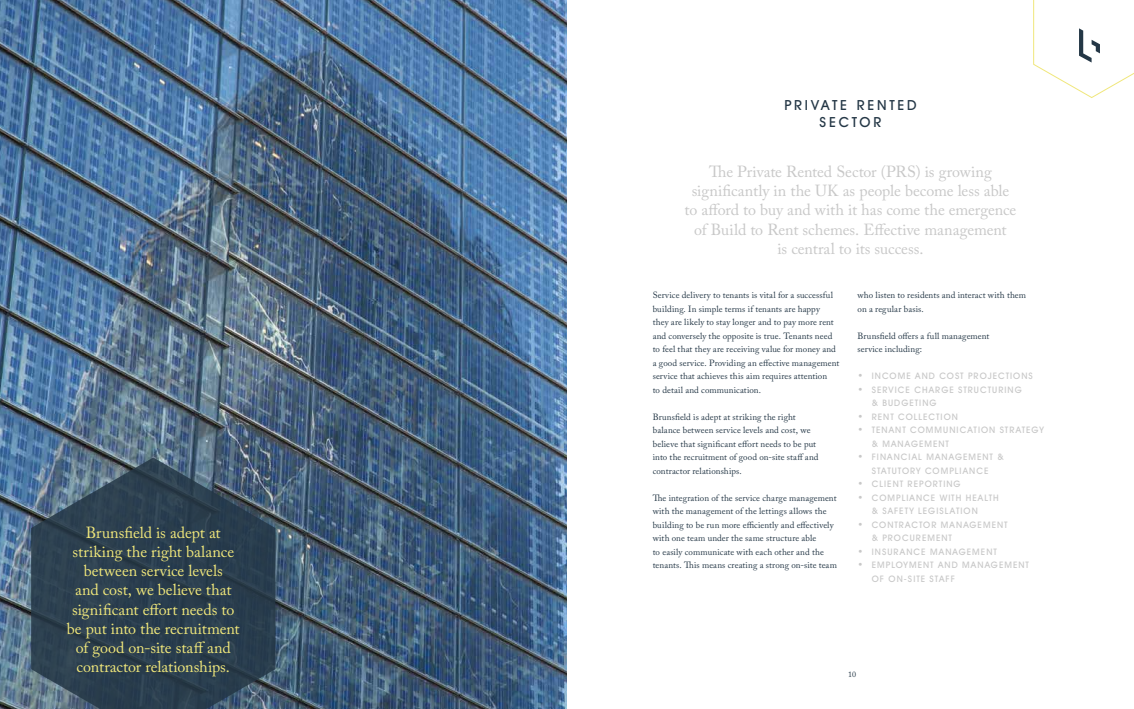
<style>
.page{position:relative;width:1134px;height:709px;background:#fff}
.page>*{position:absolute;margin:0;border:0;box-sizing:border-box;transform-origin:0 0}
.t1{font:16px/19.2px "Adobe Caslon Pro";letter-spacing:-.005em;color:#c8c8c8;text-align:center}
.t2{font:16px/19.2px "Adobe Caslon Pro";letter-spacing:-.005em;color:#f0e77b;text-align:center}
.t3{font:500 14px/17.5px "Avant Garde IT Cby BT";letter-spacing:.195em;color:#243746;text-align:center}
.t4{font:9px/13.5px "Adobe Caslon Pro";letter-spacing:.01em;color:#243746}
.t5{font:500 9px/13.5px "Avant Garde IT Cby BT";letter-spacing:.11em;color:#c8c8c8}
.t6{font:8px "Adobe Caslon Pro";color:#243746}
.s1{font-size:10px}
</style>
<div class="page">
<img style="left:0;top:0;width:567px;height:709px">
<svg style="left:31px;top:457px;width:244px;height:252px;background:#324757"></svg>
<svg style="left:1033px;top:0;width:101px;height:98px"></svg>
<h1 class="t2" style="left:67px;top:522px;width:174px">Brunsfield is adept at striking the right balance between service levels<br>and cost, we believe that significant effort needs to be put into the recruitment of good on-site staff and contractor relationships.</h1>
<h2 class="t3" style="left:784px;top:96px;width:134px">PRIVATE RENTED<br>SECTOR</h2>
<h1 class="t1" style="left:684px;top:162px;width:333px">The Private Rented Sector (PRS) is growing significantly in the UK as people become less able to afford to buy and with it has come the emergence of Build to Rent schemes. Effective management<br>is central to its success.</h1>
<p class="t4" style="left:653px;top:288px;width:188px">Service delivery to tenants is vital for a successful building. In simple terms if tenants are happy<br>they are likely to stay longer and to pay more rent and conversely the opposite is true. Tenants need to feel that they are receiving value for money and a good service. Providing an effective management service that achieves this aim requires attention<br>to detail and communication.</p>
<p class="t4" style="left:653px;top:410px;width:167px">Brunsfield is adept at striking the right balance between service levels and cost, we believe that significant effort needs to be put into the recruitment of good on-site staff and contractor relationships.</p>
<p class="t4" style="left:653px;top:491px;width:186px">The integration of the service charge management with the management of the lettings allows the building to be run more efficiently and effectively with one team under the same structure able<br>to easily communicate with each other and the tenants. This means creating a strong on-site team</p>
<p class="t4" style="left:857px;top:288px;width:170px">who listen to residents and interact with them on a regular basis.</p>
<p class="t4" style="left:857px;top:329px;width:133px">Brunsfield offers a full management service including:</p>
<p class="t5" style="left:857px;top:369px;width:177px"><span class="s1">•</span> INCOME AND COST PROJECTIONS</p>
<p class="t5" style="left:872px;top:382px;width:152px;text-indent:-14px"><span class="s1">•</span> SERVICE CHARGE STRUCTURING &amp; BUDGETING</p>
<p class="t5" style="left:857px;top:409px;width:102px"><span class="s1">•</span> RENT COLLECTION</p>
<p class="t5" style="left:872px;top:423px;width:174px;text-indent:-14px"><span class="s1">•</span> TENANT COMMUNICATION STRATEGY &amp; MANAGEMENT</p>
<p class="t5" style="left:857px;top:450px;width:148px;text-align:center"><span class="s1">•</span> FINANCIAL MANAGEMENT &amp;<br>STATUTORY COMPLIANCE</p>
<p class="t5" style="left:857px;top:477px;width:105px"><span class="s1">•</span> CLIENT REPORTING</p>
<p class="t5" style="left:872px;top:490px;width:129px;text-indent:-14px"><span class="s1">•</span> COMPLIANCE WITH HEALTH &amp; SAFETY LEGISLATION</p>
<p class="t5" style="left:872px;top:517px;width:137px;text-indent:-14px"><span class="s1">•</span> CONTRACTOR MANAGEMENT &amp; PROCUREMENT</p>
<p class="t5" style="left:857px;top:544px;width:141px"><span class="s1">•</span> INSURANCE MANAGEMENT</p>
<p class="t5" style="left:872px;top:558px;width:159px;text-indent:-14px"><span class="s1">•</span> EMPLOYMENT AND MANAGEMENT<br>OF ON-SITE STAFF</p>
<p class="t6" style="left:848px;top:669px;width:9px">10</p>
</div>
